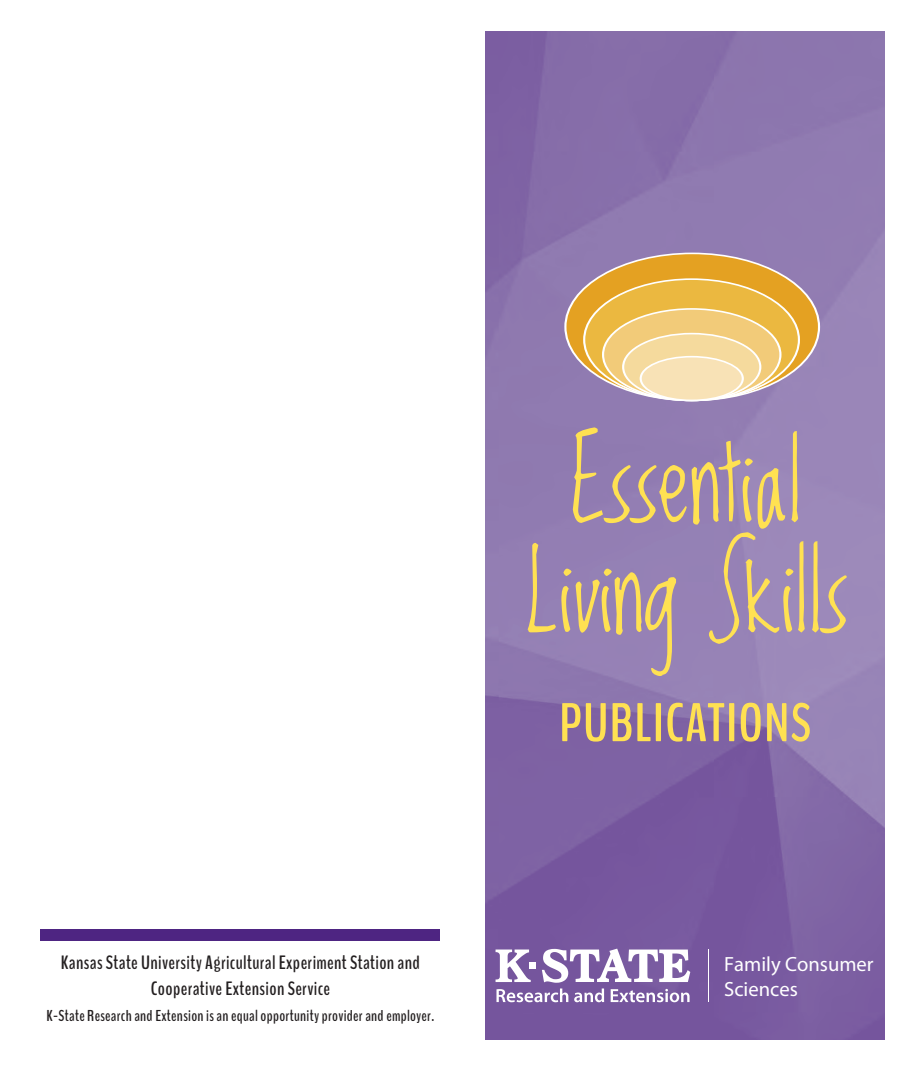
<style>
.page{position:relative;width:924px;height:1071px;background:#fff}
.page>*{position:absolute;margin:0;border:0;box-sizing:border-box;transform-origin:0 0}
.t1{font:91.88px/110.2px "Lovedbythe King";color:#ffe152;text-align:center}
.t2{font:700 54.25px "Bench Nine";letter-spacing:.02em;color:#ffe152}
.t3{font:20.65px/24.7px "Myriad Pro";color:#fff}
.Pub_Number{font:700 19.25px/25.2px "Bench Nine";letter-spacing:.02em;color:#231f20;text-align:center}
.Pub_Number-2{font:700 15.75px "Bench Nine";letter-spacing:.02em;color:#231f20}
</style>
<div class="page">
<img style="left:485px;top:32px;width:399px;height:1008px">
<div style="left:529px;top:962px;width:7px;height:7px;background:#fff"></div>
<svg style="left:495px;top:950px;width:35px;height:32px"></svg>
<svg style="left:542px;top:949px;width:148px;height:34px"></svg>
<svg style="left:496px;top:989px;width:72px;height:13px"></svg>
<svg style="left:574px;top:989px;width:30px;height:13px"></svg>
<svg style="left:610px;top:989px;width:79px;height:13px"></svg>
<hr style="left:707px;top:949px;width:1px;height:53px;background:#fff">
<svg style="left:564px;top:253px;width:256px;height:148px;background:#dbb67c"></svg>
<div style="left:41px;top:929px;width:399px;height:11px;background:#4e2582"></div>
<p class="Pub_Number" style="left:61px;top:951px;width:361px">Kansas State University Agricultural Experiment Station and<br>Cooperative Extension Service</p>
<p class="Pub_Number-2" style="left:47px;top:1006px;width:389px">K-State Research and Extension is an equal opportunity provider and employer.</p>
<p class="t1" style="left:524px;top:434px;width:326px">Essential<br>Living Skills</p>
<p class="t2" style="left:559px;top:687px;width:253px">PUBLICATIONS</p>
<p class="t3" style="left:724px;top:952px;width:151px">Family Consumer<br>Sciences</p>
</div>
